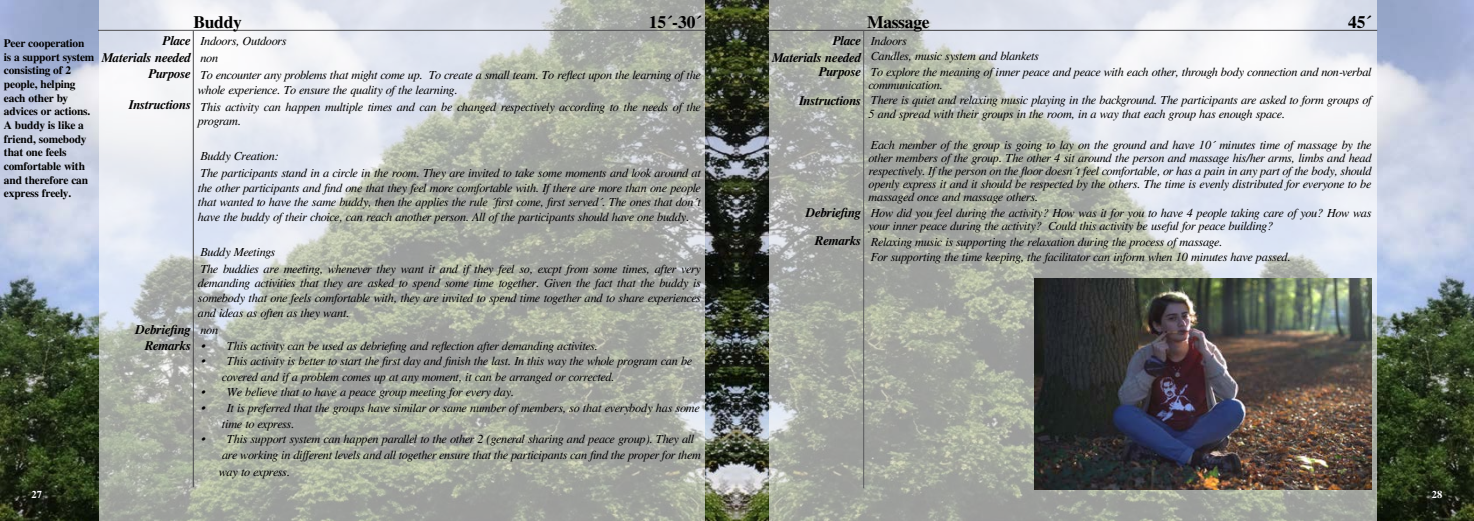
<style>
.page{position:relative;width:1474px;height:521px;background:#fff}
.page>*{position:absolute;margin:0;border:0;box-sizing:border-box;transform-origin:0 0}
.t1{font:700 17.5px "Free Serif";letter-spacing:-.015em;color:#000}
.t2{font:italic 700 13.12px/16.4px "Free Serif";letter-spacing:-.025em;color:#000;text-align:right}
.t3{font:italic 12.25px/15.6px "Free Serif";letter-spacing:-.03em;color:#000}
.t4{font:700 11.38px/13.7px "Free Serif";letter-spacing:-.015em;color:#000}
.t5{font:700 10.5px "Free Serif";color:#fff}
</style>
<div class="page">
<img style="left:98px;top:0;width:1279px;height:521px">
<img style="left:0;top:0;width:98px;height:521px">
<img style="left:705px;top:0;width:63px;height:521px">
<img style="left:1377px;top:0;width:96px;height:521px">
<hr style="left:193px;top:31px;width:1px;height:456px;background:#48484a">
<hr style="left:98px;top:30px;width:607px;height:1px;background:#4f4f51">
<hr style="left:768px;top:30px;width:609px;height:1px;background:#3d3c3e">
<hr style="left:863px;top:30px;width:1px;height:458px;background:#58595b">
<img style="left:1034px;top:278px;width:337px;height:211px">
<h1 class="t1" style="left:194px;top:12px;width:50px">Buddy</h1>
<h1 class="t1" style="left:649px;top:12px;width:54px">15´-30´</h1>
<p class="t2" style="left:102px;top:33px;width:91px">Place<br>Materials needed<br>Purpose</p>
<p class="t2" style="left:129px;top:97px;width:64px">Instructions</p>
<p class="t3" style="left:200px;top:33px;width:502px;line-height:17.2px">Indoors, Outdoors<br>non<br>To encounter any problems that might come up. To create a small team. To reflect upon the learning of the</p>
<p class="t3" style="left:198px;top:82px;width:504px;line-height:17.2px">whole experience. To ensure the quality of the learning.<br>This activity can happen multiple times and can be changed respectively according to the needs of the</p>
<p class="t3" style="left:198px;top:115px;width:45px">program.</p>
<p class="t3" style="left:200px;top:148px;width:502px;line-height:17.2px">Buddy Creation:<br>The participants stand in a circle in the room. They are invited to take some moments and look around at</p>
<p class="t3" style="left:198px;top:181px;width:504px;line-height:14.7px;text-align:justify">the other participants and find one that they feel more comfortable with. If there are more than one people that wanted to have the same buddy, then the applies the rule ´first come, first served´. The ones that don´t have the buddy of their choice, can reach another person. All of the participants should have one buddy.</p>
<p class="t3" style="left:200px;top:244px;width:502px;line-height:17.2px">Buddy Meetings<br>The buddies are meeting, whenever they want it and if they feel so, excpt from some times, after very</p>
<p class="t3" style="left:198px;top:277px;width:504px;line-height:14.7px;text-align:justify">demanding activities that they are asked to spend some time together. Given the fact that the buddy is somebody that one feels comfortable with, they are invited to spend time together and to share experiences and ideas as often as they want.</p>
<p class="t3" style="left:200px;top:323px;width:19px">non</p>
<p class="t3" style="left:200px;top:339px;width:399px">• This activity can be used as debriefing and reflection after demanding activites.</p>
<p class="t3" style="left:222px;top:354px;width:472px;text-indent:-21px">• This activity is better to start the first day and finish the last. In this way the whole program can be covered and if a problem comes up at any moment, it can be arranged or corrected.</p>
<p class="t3" style="left:200px;top:386px;width:315px">• We believe that to have a peace group meeting for every day.</p>
<p class="t3" style="left:222px;top:401px;width:479px;text-indent:-21px">• It is preferred that the groups have similar or same number of members, so that everybody has some time to express.</p>
<p class="t3" style="left:222px;top:432px;width:480px;text-indent:-22px">• This support system can happen parallel to the other 2 (general sharing and peace group). They all are working in different levels and all together ensure that the participants can find the proper for them</p>
<p class="t3" style="left:219px;top:465px;width:73px">way to express.</p>
<p class="t4" style="left:4px;top:37px;width:92px">Peer cooperation is a support system consisting of 2 people, helping each other by advices or actions.<br>A buddy is like a friend, somebody that one feels comfortable with and therefore can express freely.</p>
<p class="t2" style="left:135px;top:322px;width:57px;line-height:15.6px">Debriefing<br>Remarks</p>
<h1 class="t1" style="left:867px;top:12px;width:64px">Massage</h1>
<h1 class="t1" style="left:1347px;top:12px;width:25px">45´</h1>
<p class="t2" style="left:772px;top:33px;width:91px">Place<br>Materials needed</p>
<p class="t2" style="left:818px;top:63px;width:44px">Purpose</p>
<p class="t2" style="left:799px;top:93px;width:64px">Instructions</p>
<p class="t3" style="left:871px;top:34px;width:502px">Indoors<br>Candles, music system and blankets<br>To explore the meaning of inner peace and peace with each other, through body connection and non-verbal</p>
<p class="t3" style="left:868px;top:78px;width:504px">communication.<br>There is quiet and relaxing music playing in the background. The participants are asked to form groups of</p>
<p class="t3" style="left:868px;top:107px;width:418px">5 and spread with their groups in the room, in a way that each group has enough space.</p>
<p class="t3" style="left:868px;top:139px;width:504px;line-height:13.1px;text-align:justify">Each member of the group is going to lay on the ground and have 10´ minutes time of massage by the other members of the group. The other 4 sit around the person and massage his/her arms, limbs and head respectively. If the person on the floor doesn´t feel comfortable, or has a pain in any part of the body, should openly express it and it should be respected by the others. The time is evenly distributed for everyone to be massaged once and massage others.</p>
<p class="t3" style="left:868px;top:207px;width:504px;line-height:13.1px">How did you feel during the activity? How was it for you to have 4 people taking care of you? How was your inner peace during the activity? Could this activity be useful for peace building?</p>
<p class="t3" style="left:871px;top:235px;width:421px">Relaxing music is supporting the relaxation during the process of massage.<br>For supporting the time keeping, the facilitator can inform when 10 minutes have passed.</p>
<p class="t2" style="left:805px;top:199px;width:57px;line-height:27.8px">Debriefing<br>Remarks</p>
<p class="t5" style="left:32px;top:488px;width:12px">27</p>
<p class="t5" style="left:1431px;top:488px;width:12px">28</p>
</div>
